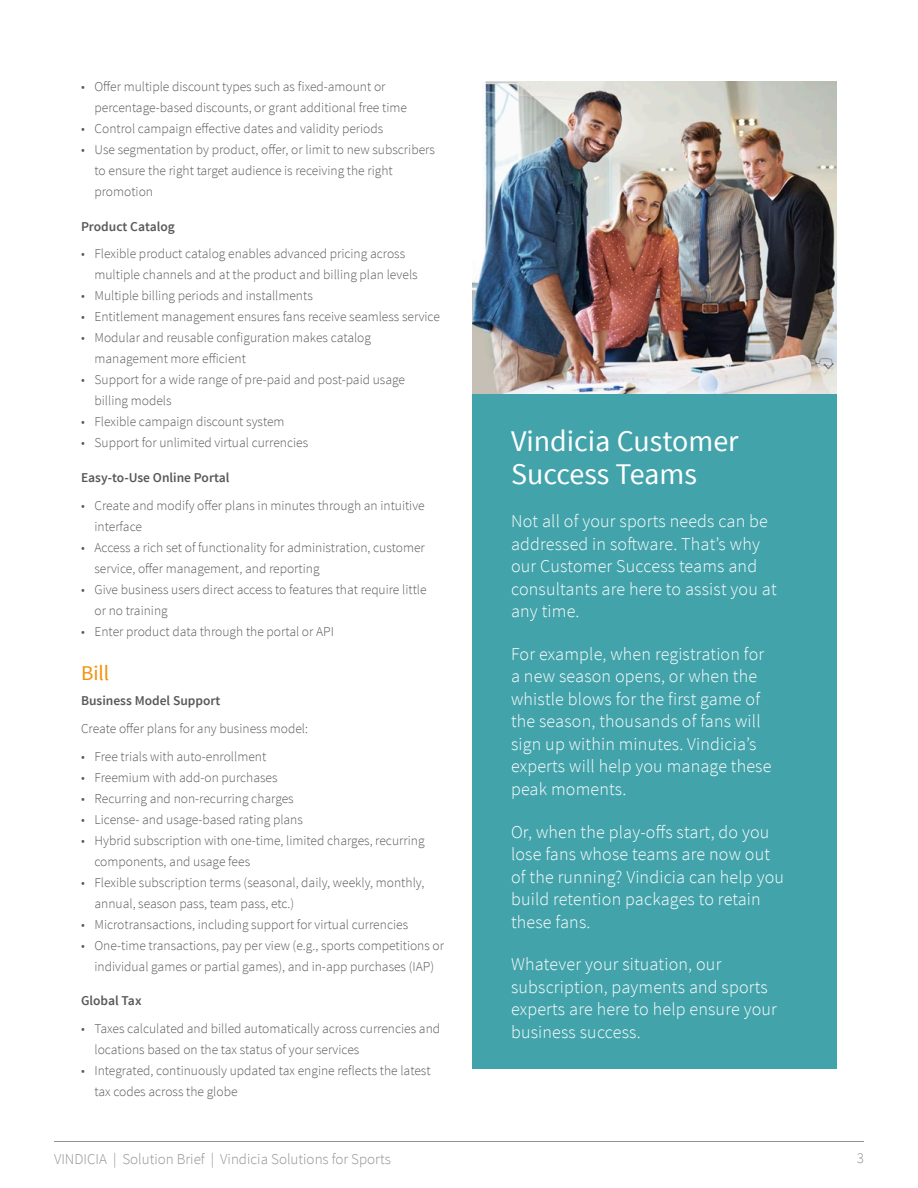
<style>
.page{position:relative;width:918px;height:1188px;background:#fff}
.page>*{position:absolute;margin:0;border:0;box-sizing:border-box;transform-origin:0 0}
.Sidebar_Header-White{font:30px/33px "Source Sans Pro";color:#fff}
.Subhead_2{font:21px "Source Sans Pro";color:#f49009}
.Sidebar_Small_Paragr{font:300 18px/22.5px "Source Sans Pro";letter-spacing:.01em;color:#fff}
.t1{font:300 15px "Source Sans Pro";color:#919195}
.Bullets{font:300 13.5px/21px "Source Sans Pro";color:#58595b}
.Bullets-Last{font:300 13.5px/21px "Source Sans Pro";color:#58595b}
.Paragraph{font:600 13.5px "Source Sans Pro";color:#58595b}
.Paragraph-2{font:300 13.5px "Source Sans Pro";color:#58595b}
</style>
<div class="page">
<hr style="left:54px;top:1141px;width:810px;height:1px;background:#919195">
<img style="left:472px;top:81px;width:364px;height:313px">
<div style="left:472px;top:394px;width:365px;height:675px;background:#43a3ab"></div>
<p class="Bullets" style="left:94px;top:76px;width:314px;text-indent:-14px">• Offer multiple discount types such as fixed-amount or percentage-based discounts, or grant additional free time</p>
<p class="Bullets" style="left:81px;top:118px;width:304px">• Control campaign effective dates and validity periods</p>
<p class="Bullets-Last" style="left:94px;top:139px;width:342px;text-indent:-14px">• Use segmentation by product, offer, or limit to new subscribers to ensure the right target audience is receiving the right promotion</p>
<p class="Paragraph" style="left:81px;top:218px;width:95px">Product Catalog</p>
<p class="Bullets" style="left:94px;top:243px;width:325px;text-indent:-14px">• Flexible product catalog enables advanced pricing across multiple channels and at the product and billing plan levels</p>
<p class="Bullets" style="left:81px;top:285px;width:233px">• Multiple billing periods and installments</p>
<p class="Bullets" style="left:81px;top:306px;width:360px">• Entitlement management ensures fans receive seamless service</p>
<p class="Bullets" style="left:94px;top:327px;width:278px;text-indent:-14px">• Modular and reusable configuration makes catalog management more efficient</p>
<p class="Bullets" style="left:94px;top:369px;width:312px;text-indent:-14px">• Support for a wide range of pre-paid and post-paid usage billing models</p>
<p class="Bullets" style="left:81px;top:411px;width:205px">• Flexible campaign discount system</p>
<p class="Bullets-Last" style="left:81px;top:432px;width:229px">• Support for unlimited virtual currencies</p>
<p class="Paragraph" style="left:81px;top:469px;width:150px">Easy-to-Use Online Portal</p>
<p class="Bullets" style="left:94px;top:495px;width:332px;text-indent:-14px">• Create and modify offer plans in minutes through an intuitive interface</p>
<p class="Bullets" style="left:94px;top:537px;width:332px;text-indent:-14px">• Access a rich set of functionality for administration, customer service, offer management, and reporting</p>
<p class="Bullets" style="left:94px;top:579px;width:334px;text-indent:-14px">• Give business users direct access to features that require little or no training</p>
<p class="Bullets-Last" style="left:81px;top:621px;width:255px">• Enter product data through the portal or API</p>
<p class="Subhead_2" style="left:81px;top:660px;width:30px">Bill</p>
<p class="Paragraph" style="left:81px;top:692px;width:141px">Business Model Support</p>
<p class="Paragraph-2" style="left:81px;top:720px;width:229px">Create offer plans for any business model:</p>
<p class="Bullets" style="left:81px;top:746px;width:187px">• Free trials with auto-enrollment</p>
<p class="Bullets" style="left:81px;top:767px;width:198px">• Freemium with add-on purchases</p>
<p class="Bullets" style="left:81px;top:788px;width:214px">• Recurring and non-recurring charges</p>
<p class="Bullets" style="left:81px;top:809px;width:223px">• License- and usage-based rating plans</p>
<p class="Bullets" style="left:94px;top:830px;width:332px;text-indent:-14px">• Hybrid subscription with one-time, limited charges, recurring components, and usage fees</p>
<p class="Bullets" style="left:94px;top:872px;width:331px;text-indent:-14px">• Flexible subscription terms (seasonal, daily, weekly, monthly, annual, season pass, team pass, etc.)</p>
<p class="Bullets" style="left:81px;top:914px;width:329px">• Microtransactions, including support for virtual currencies</p>
<p class="Bullets-Last" style="left:81px;top:935px;width:365px;text-align:center">• One-time transactions, pay per view (e.g., sports competitions or individual games or partial games), and in-app purchases (IAP)</p>
<p class="Paragraph" style="left:81px;top:992px;width:62px">Global Tax</p>
<p class="Bullets" style="left:94px;top:1018px;width:347px;text-indent:-14px">• Taxes calculated and billed automatically across currencies and locations based on the tax status of your services</p>
<p class="Bullets" style="left:94px;top:1060px;width:338px;text-indent:-14px">• Integrated, continuously updated tax engine reflects the latest tax codes across the globe</p>
<p class="Sidebar_Header-White" style="left:511px;top:425px;width:229px">Vindicia Customer<br>Success Teams</p>
<p class="Sidebar_Small_Paragr" style="left:511px;top:510px;width:267px">Not all of your sports needs can be addressed in software. That’s why our Customer Success teams and consultants are here to assist you at any time.</p>
<p class="Sidebar_Small_Paragr" style="left:511px;top:643px;width:262px">For example, when registration for a new season opens, or when the whistle blows for the first game of the season, thousands of fans will sign up within minutes. Vindicia’s experts will help you manage these peak moments.</p>
<p class="Sidebar_Small_Paragr" style="left:511px;top:820px;width:274px">Or, when the play-offs start, do you lose fans whose teams are now out of the running? Vindicia can help you build retention packages to retain these fans.</p>
<p class="Sidebar_Small_Paragr" style="left:511px;top:953px;width:267px">Whatever your situation, our subscription, payments and sports experts are here to help ensure your business success.</p>
<p class="t1" style="left:54px;top:1150px;width:338px">VINDICIA | Solution Brief | Vindicia Solutions for Sports</p>
<p class="t1" style="left:857px;top:1148px;width:9px">3</p>
</div>
